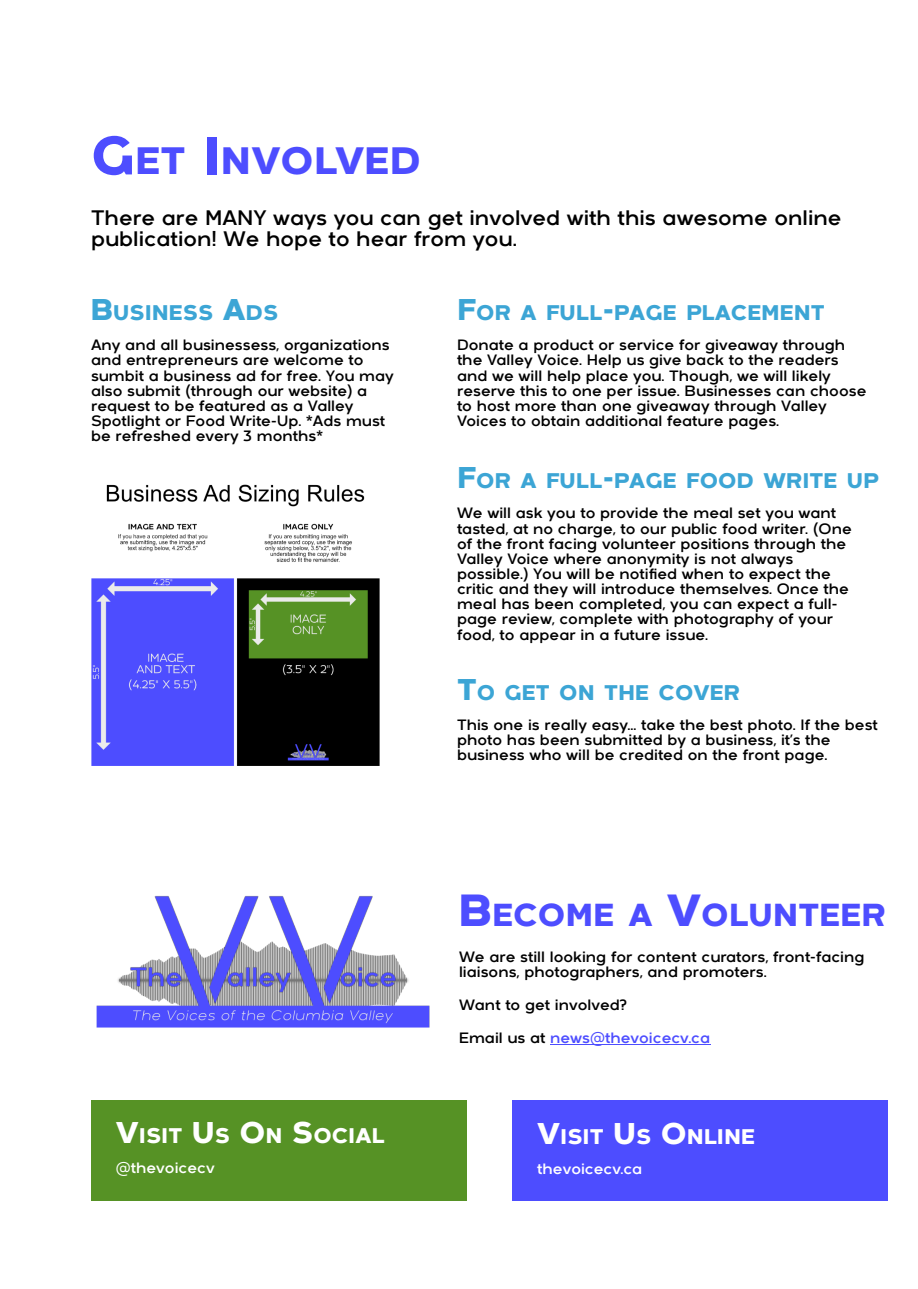
<style>
.page{position:relative;width:918px;height:1289px;background:#fff}
.page>*{position:absolute;margin:0;border:0;box-sizing:border-box;transform-origin:0 0}
.t1{font:800 38.25px "Arkibal";color:#4d4dff}
.t2{font:800 31.8px "Arkibal";color:#4d4dff}
.t3{font:800 21.15px "Arkibal";color:#3ca5d5}
.t4{font:800 21.15px "Arkibal";color:#fff}
.t5{font:21px/21.1px "Arkibal";color:#000}
.t6{font:15px/15.1px "Arkibal";color:#000}
.t7{font:15px "Arkibal";color:#4d4dff}
.t8{font:15px "Arkibal";color:#fff}
.s1{font-size:54px}
.s2{font-size:30px}
.s3{font-size:45px}
.s4{color:#000}
</style>
<div class="page">
<hr style="left:550px;top:1044px;width:160px;height:1px;background:#4d4dff">
<img style="left:96px;top:896px;width:334px;height:132px">
<img style="left:91px;top:484px;width:288px;height:281px">
<div style="left:91px;top:1099px;width:375px;height:101px;background:#569225"></div>
<div style="left:512px;top:1100px;width:376px;height:100px;background:#4d4dff"></div>
<h1 class="t1" style="left:91px;top:146px;width:331px"><span class="s1">G</span>ET <span class="s1">I</span>NVOLVED</h1>
<h3 class="t5" style="left:91px;top:209px;width:752px">There are MANY ways you can get involved with this awesome online publication! We hope to hear from you.</h3>
<h3 class="t3" style="left:91px;top:304px;width:189px"><span class="s2">B</span>USINESS <span class="s2">A</span>DS</h3>
<p class="t6" style="left:91px;top:339px;width:304px">Any and all businessess, organizations and entrepreneurs are welcome to sumbit a business ad for free. You may also submit (through our website) a request to be featured as a Valley Spotlight or Food Write-Up. *Ads must be refreshed every 3 months*</p>
<h3 class="t4" style="left:116px;top:1127px;width:270px"><span class="s2">V</span>ISIT <span class="s2">U</span>S <span class="s2">O</span>N <span class="s2">S</span>OCIAL</h3>
<p class="t8" style="left:116px;top:1162px;width:100px">@thevoicecv</p>
<h3 class="t3" style="left:457px;top:304px;width:369px"><span class="s2">F</span>OR A FULL<span class="s2">-</span>PAGE PLACEMENT</h3>
<p class="t6" style="left:457px;top:339px;width:411px">Donate a product or service for giveaway through the Valley Voice. Help us give back to the readers and we will help place you. Though, we will likely reserve this to one per issue. Businesses can choose to host more than one giveaway through Valley Voices to obtain additional feature pages.</p>
<h3 class="t3" style="left:457px;top:472px;width:423px"><span class="s2">F</span>OR A FULL<span class="s2">-</span>PAGE FOOD WRITE UP</h3>
<p class="t6" style="left:457px;top:507px;width:396px">We will ask you to provide the meal set you want tasted, at no charge, to our public food writer. (One of the front facing volunteer positions through the Valley Voice where anonymity is not always possible.) You will be notified when to expect the critic and they will introduce themselves. Once the meal has been completed, you can expect a full&shy;page review, complete with photography of your food, to appear in a future issue.</p>
<h3 class="t3" style="left:457px;top:684px;width:285px"><span class="s2">T</span>O GET ON THE COVER</h3>
<p class="t6" style="left:457px;top:719px;width:422px">This one is really easy… take the best photo. If the best photo has been submitted by a business, it’s the business who will be credited on the front page.</p>
<h2 class="t2" style="left:459px;top:901px;width:429px"><span class="s3">B</span>ECOME A <span class="s3">V</span>OLUNTEER</h2>
<p class="t6" style="left:459px;top:950px;width:407px">We are still looking for content curators, front-facing liaisons, photographers, and promoters.</p>
<p class="t6" style="left:459px;top:998px;width:170px">Want to get involved?</p>
<p class="t7" style="left:459px;top:1032px;width:253px"><span class="s4">Email us at</span> news@thevoicecv.ca</p>
<h3 class="t4" style="left:537px;top:1128px;width:219px"><span class="s2">V</span>ISIT <span class="s2">U</span>S <span class="s2">O</span>NLINE</h3>
<p class="t8" style="left:537px;top:1163px;width:107px">thevoicecv.ca</p>
</div>
